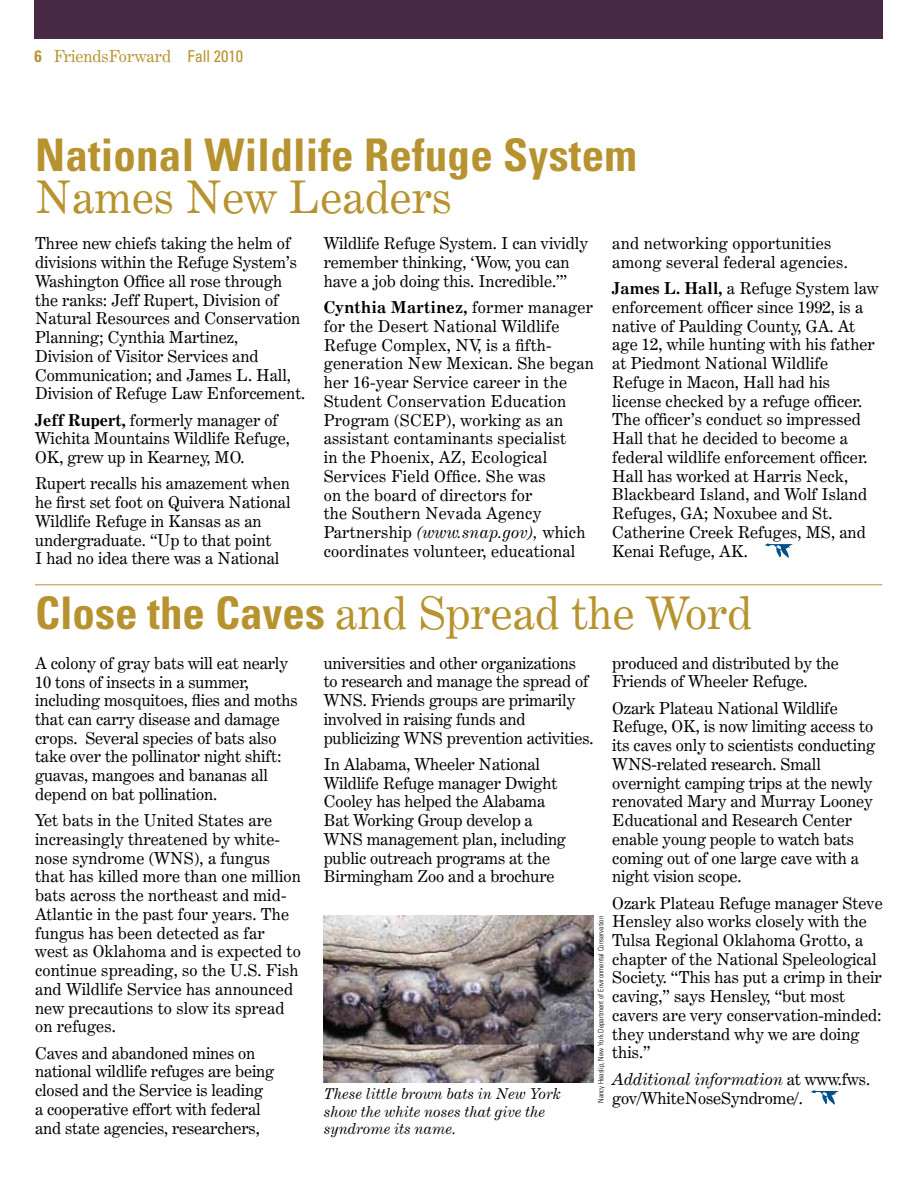
<style>
.page{position:relative;width:918px;height:1188px;background:#fff}
.page>*{position:absolute;margin:0;border:0;box-sizing:border-box;transform-origin:0 0}
.t1{font:45px "Century Expanded BT";letter-spacing:.005em;color:#b79330}
.t2{font:700 condensed 45px "Univers";letter-spacing:.005em;color:#b79330}
.t3{font:16.5px/18.8px "Century Expanded BT";color:#000}
.t4{font:16.5px "Century Expanded BT";color:#b79330}
.t5{font:italic 15px/17.2px "Century Expanded";color:#000}
.t6{font:300 condensed 7.5px "Univers";color:#000}
.s1{font-family:"Univers";font-weight:700;font-stretch:condensed}
.s2{font-family:"Univers";font-stretch:condensed}
.s3{font-weight:700}
.s4{font-style:italic}
</style>
<div class="page">
<div style="left:34px;top:0;width:849px;height:39px;background:#482a46"></div>
<hr style="left:35px;top:585px;width:847px;height:1px;background:#b79330">
<svg style="left:765px;top:543px;width:28px;height:15px"></svg>
<img style="left:324px;top:915px;width:270px;height:167px">
<svg style="left:811px;top:1090px;width:28px;height:15px"></svg>
<p class="t4" style="left:34px;top:46px;width:210px"><span class="s1">6</span> FriendsForward <span class="s2">Fall 2010</span></p>
<h1 class="t2" style="left:35px;top:127px;width:603px">National Wildlife Refuge System</h1>
<h1 class="t1" style="left:35px;top:169px;width:418px">Names New Leaders</h1>
<p class="t3" style="left:35px;top:234px;width:272px">Three new chiefs taking the helm of divisions within the Refuge System’s Washington Office all rose through the ranks: Jeff Rupert, Division of Natural Resources and Conservation Planning; Cynthia Martinez,<br>Division of Visitor Services and Communication; and James L. Hall, Division of Refuge Law Enforcement.</p>
<p class="t3" style="left:35px;top:410px;width:256px"><span class="s3">Jeff Rupert,</span> formerly manager of<br>Wichita Mountains Wildlife Refuge,<br>OK, grew up in Kearney, MO.</p>
<p class="t3" style="left:35px;top:474px;width:257px">Rupert recalls his amazement when he first set foot on Quivera National Wildlife Refuge in Kansas as an undergraduate. “Up to that point<br>I had no idea there was a National</p>
<p class="t3" style="left:612px;top:234px;width:237px">and networking opportunities among several federal agencies.</p>
<p class="t3" style="left:612px;top:279px;width:268px"><span class="s3">James L. Hall,</span> a Refuge System law enforcement officer since 1992, is a native of Paulding County, GA. At age 12, while hunting with his father at Piedmont National Wildlife<br>Refuge in Macon, Hall had his license checked by a refuge officer.<br>The officer’s conduct so impressed<br>Hall that he decided to become a federal wildlife enforcement officer.<br>Hall has worked at Harris Neck,<br>Blackbeard Island, and Wolf Island<br>Refuges, GA; Noxubee and St.<br>Catherine Creek Refuges, MS, and<br>Kenai Refuge, AK.</p>
<h1 class="t1" style="left:35px;top:586px;width:719px"><span class="s1">Close the Caves</span> and Spread the Word</h1>
<p class="t3" style="left:35px;top:653px;width:264px">A colony of gray bats will eat nearly 10 tons of insects in a summer, including mosquitoes, flies and moths that can carry disease and damage crops. Several species of bats also take over the pollinator night shift: guavas, mangoes and bananas all depend on bat pollination.</p>
<p class="t3" style="left:35px;top:811px;width:267px">Yet bats in the United States are increasingly threatened by white&shy;nose syndrome (WNS), a fungus that has killed more than one million bats across the northeast and mid-<br>Atlantic in the past four years. The fungus has been detected as far west as Oklahoma and is expected to continue spreading, so the U.S. Fish and Wildlife Service has announced new precautions to slow its spread on refuges.</p>
<p class="t3" style="left:35px;top:1043px;width:241px">Caves and abandoned mines on national wildlife refuges are being closed and the Service is leading a cooperative effort with federal and state agencies, researchers,</p>
<p class="t3" style="left:324px;top:234px;width:266px">Wildlife Refuge System. I can vividly remember thinking, ‘Wow, you can have a job doing this. Incredible.’”</p>
<p class="t3" style="left:324px;top:298px;width:272px"><span class="s3">Cynthia Martinez,</span> former manager for the Desert National Wildlife<br>Refuge Complex, NV, is a fifth&shy;generation New Mexican. She began her 16-year Service career in the<br>Student Conservation Education<br>Program (SCEP), working as an assistant contaminants specialist<br>in the Phoenix, AZ, Ecological<br>Services Field Office. She was<br>on the board of directors for<br>the Southern Nevada Agency<br>Partnership <span class="s4">(www.snap.gov),</span> which coordinates volunteer, educational</p>
<p class="t3" style="left:612px;top:653px;width:228px">produced and distributed by the<br>Friends of Wheeler Refuge.</p>
<p class="t3" style="left:612px;top:698px;width:264px">Ozark Plateau National Wildlife<br>Refuge, OK, is now limiting access to its caves only to scientists conducting<br>WNS-related research. Small overnight camping trips at the newly renovated Mary and Murray Looney<br>Educational and Research Center enable young people to watch bats coming out of one large cave with a night vision scope.</p>
<p class="t3" style="left:612px;top:893px;width:272px">Ozark Plateau Refuge manager Steve<br>Hensley also works closely with the<br>Tulsa Regional Oklahoma Grotto, a chapter of the National Speleological<br>Society. “This has put a crimp in their caving,” says Hensley, “but most cavers are very conservation-minded: they understand why we are doing this.”</p>
<p class="t3" style="left:612px;top:1069px;width:259px;line-height:19.5px"><span class="s4">Additional information</span> at www.fws. gov/WhiteNoseSyndrome/.</p>
<p class="t3" style="left:324px;top:653px;width:271px">universities and other organizations to research and manage the spread of WNS. Friends groups are primarily involved in raising funds and publicizing WNS prevention activities.</p>
<p class="t3" style="left:324px;top:754px;width:244px">In Alabama, Wheeler National<br>Wildlife Refuge manager Dwight<br>Cooley has helped the Alabama<br>Bat Working Group develop a<br>WNS management plan, including public outreach programs at the<br>Birmingham Zoo and a brochure</p>
<p class="t6" style="left:596px;top:1103px;width:189px;rotate:-90deg">Nancy Heaslip, New York Department of Environmental Conservation</p>
<p class="t5" style="left:324px;top:1085px;width:239px">These little brown bats in New York show the white noses that give the syndrome its name.</p>
</div>
